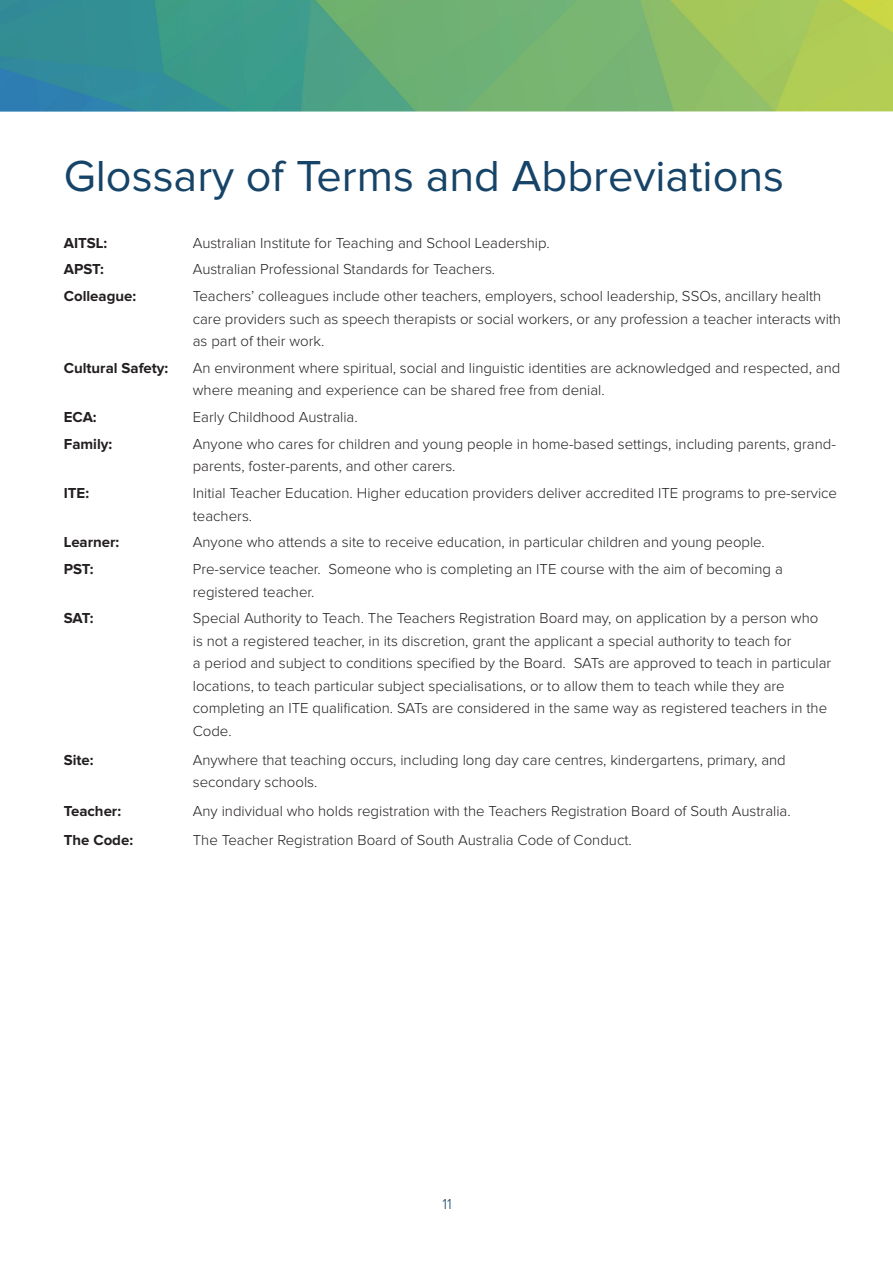
<style>
.page{position:relative;width:893px;height:1263px;background:#fff}
.page>*{position:absolute;margin:0;border:0;box-sizing:border-box;transform-origin:0 0}
.t1{font:45px "Proxima Nova";color:#164468}
.t2{font:300 15px/22.5px "Proxima Nova";color:#231f20}
.t3{font:700 15px "Proxima Nova";color:#231f20}
.t4{font:300 15px "Proxima Nova";color:#164468}
</style>
<div class="page">
<img style="left:0;top:0;width:893px;height:112px">
<p class="t1" style="left:64px;top:151px;width:722px">Glossary of Terms and Abbreviations</p>
<p class="t3" style="left:64px;top:236px;width:45px">AITSL:</p>
<p class="t2" style="left:193px;top:232px;width:358px">Australian Institute for Teaching and School Leadership.</p>
<p class="t3" style="left:64px;top:263px;width:42px">APST:</p>
<p class="t2" style="left:193px;top:259px;width:304px">Australian Professional Standards for Teachers.</p>
<p class="t3" style="left:64px;top:289px;width:74px">Colleague:</p>
<p class="t2" style="left:193px;top:286px;width:650px">Teachers’ colleagues include other teachers, employers, school leadership, SSOs, ancillary health care providers such as speech therapists or social workers, or any profession a teacher interacts with as part of their work.</p>
<p class="t3" style="left:64px;top:361px;width:106px">Cultural Safety:</p>
<p class="t2" style="left:193px;top:357px;width:649px">An environment where spiritual, social and linguistic identities are acknowledged and respected, and where meaning and experience can be shared free from denial.</p>
<p class="t3" style="left:64px;top:410px;width:34px">ECA:</p>
<p class="t2" style="left:193px;top:407px;width:166px">Early Childhood Australia.</p>
<p class="t3" style="left:64px;top:437px;width:50px">Family:</p>
<p class="t2" style="left:193px;top:433px;width:645px">Anyone who cares for children and young people in home-based settings, including parents, grand&shy;parents, foster-parents, and other carers.</p>
<p class="t3" style="left:64px;top:486px;width:27px">ITE:</p>
<p class="t2" style="left:193px;top:483px;width:646px">Initial Teacher Education. Higher education providers deliver accredited ITE programs to pre-service teachers.</p>
<p class="t3" style="left:64px;top:536px;width:57px">Learner:</p>
<p class="t2" style="left:193px;top:532px;width:574px">Anyone who attends a site to receive education, in particular children and young people.</p>
<p class="t3" style="left:64px;top:562px;width:31px">PST:</p>
<p class="t2" style="left:193px;top:559px;width:592px">Pre-service teacher. Someone who is completing an ITE course with the aim of becoming a registered teacher.</p>
<p class="t3" style="left:64px;top:612px;width:31px">SAT:</p>
<p class="t2" style="left:193px;top:608px;width:627px">Special Authority to Teach. The Teachers Registration Board may, on application by a person who is not a registered teacher, in its discretion, grant the applicant a special authority to teach for</p>
<p class="t2" style="left:193px;top:653px;width:640px">a period and subject to conditions specified by the Board. SATs are approved to teach in particular locations, to teach particular subject specialisations, or to allow them to teach while they are completing an ITE qualification. SATs are considered in the same way as registered teachers in the Code.</p>
<p class="t3" style="left:64px;top:753px;width:31px">Site:</p>
<p class="t2" style="left:193px;top:749px;width:595px">Anywhere that teaching occurs, including long day care centres, kindergartens, primary, and secondary schools.</p>
<p class="t3" style="left:64px;top:804px;width:59px">Teacher:</p>
<p class="t2" style="left:193px;top:801px;width:599px">Any individual who holds registration with the Teachers Registration Board of South Australia.</p>
<p class="t3" style="left:64px;top:833px;width:71px">The Code:</p>
<p class="t2" style="left:193px;top:829px;width:441px">The Teacher Registration Board of South Australia Code of Conduct.</p>
<p class="t4" style="left:442px;top:1197px;width:11px">11</p>
</div>
